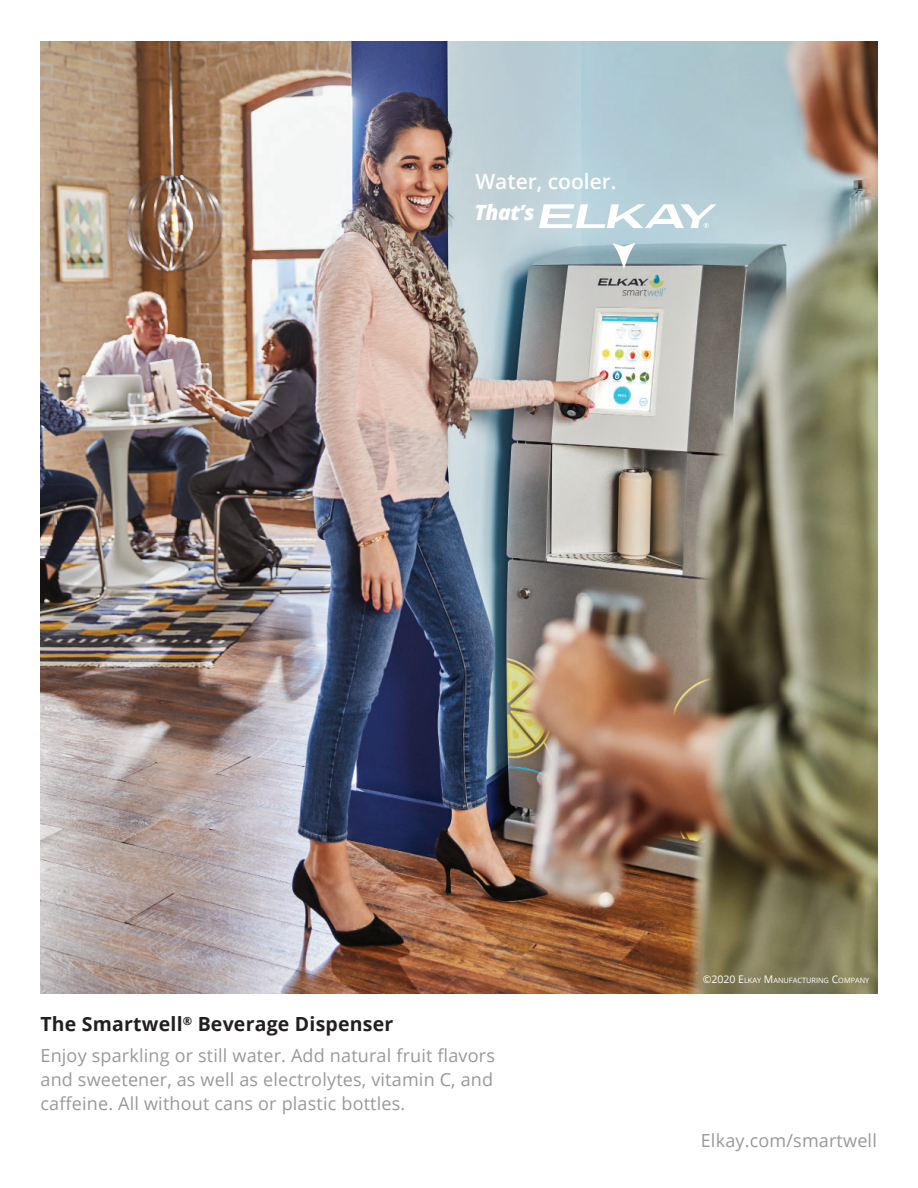
<style>
.page{position:relative;width:918px;height:1188px;background:#fff}
.page>*{position:absolute;margin:0;border:0;box-sizing:border-box;transform-origin:0 0}
.t1{font:600 21px "Open Sans";color:#fff}
.t2{font:italic 800 21px "Open Sans";color:#fff}
.t3{font:700 19.5px "Open Sans";letter-spacing:.01em;color:#231f20}
.t4{font:18px/24px "Open Sans";letter-spacing:.01em;color:#999;text-align:justify}
.t5{font:7.35px "Open Sans";color:#fff}
.s1{font-size:10.5px}
</style>
<div class="page">
<img style="left:40px;top:42px;width:838px;height:951px">
<svg style="left:539px;top:204px;width:178px;height:24px"></svg>
<svg style="left:611px;top:242px;width:26px;height:27px"></svg>
<p class="t1" style="left:475px;top:166px;width:143px">Water, cooler.</p>
<p class="t2" style="left:475px;top:198px;width:62px">That’s</p>
<p class="t3" style="left:40px;top:1011px;width:354px">The Smartwell<sup>®</sup> Beverage Dispenser</p>
<p class="t4" style="left:40px;top:1043px;width:456px">Enjoy sparkling or still water. Add natural fruit flavors and sweetener, as well as electrolytes, vitamin C, and caffeine. All without cans or plastic bottles.</p>
<p class="t5" style="left:703px;top:976px;width:168px"><span class="s1">©2020 E</span>LKAY <span class="s1">M</span>ANUFACTURING <span class="s1">C</span>OMPANY</p>
<p class="t4" style="left:701px;top:1128px;width:178px">Elkay.com/smartwell</p>
</div>
